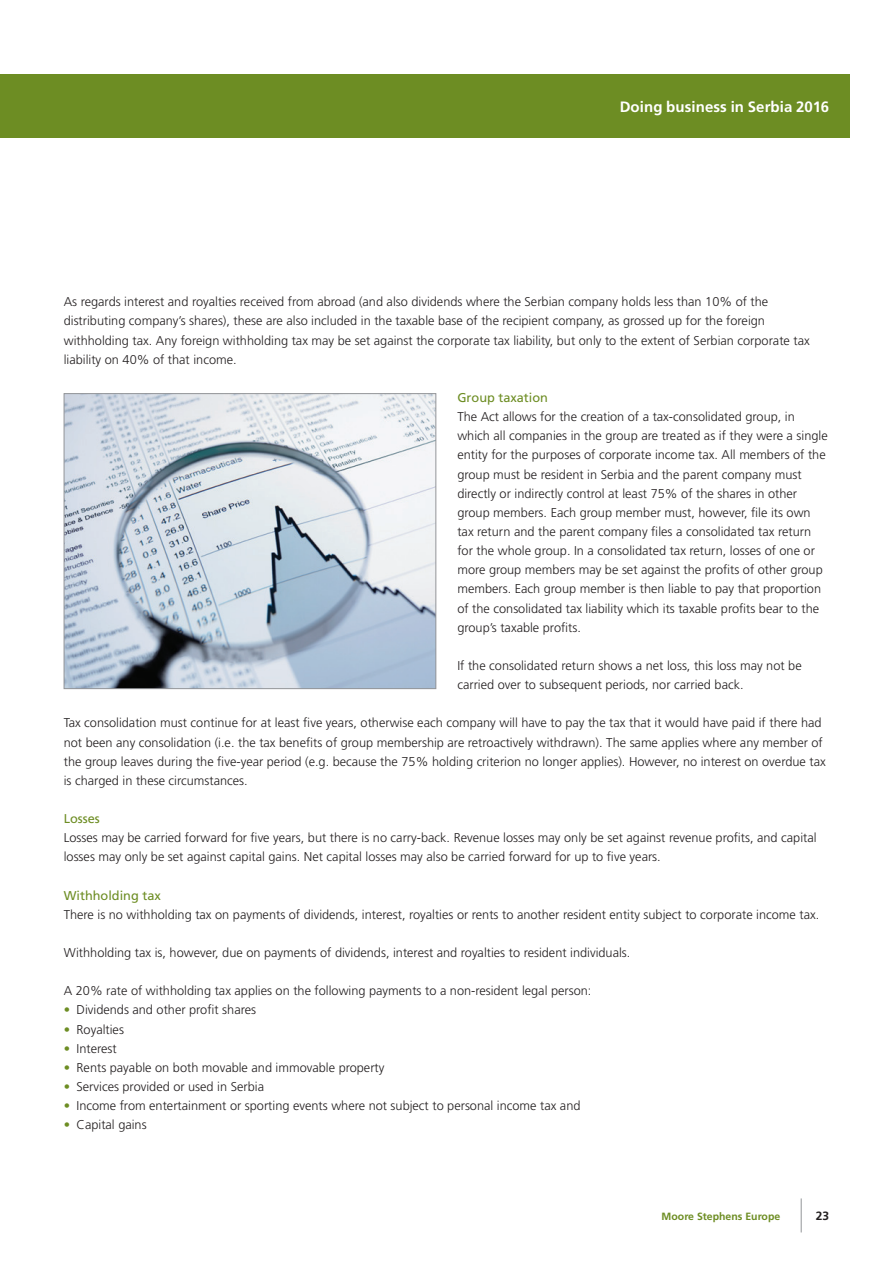
<style>
.page{position:relative;width:893px;height:1263px;background:#fff}
.page>*{position:absolute;margin:0;border:0;box-sizing:border-box;transform-origin:0 0}
.t1{font:700 15px "Frutiger LT Std";letter-spacing:.005em;color:#fff}
.t2{font:300 12.75px/19.2px "Frutiger LT Std";color:#231f20}
.t3{font:12.75px "Frutiger LT Std";color:#6d8d23}
.t4{font:700 12px "Frutiger LT Std";color:#231f20}
.t5{font:700 10.5px "Frutiger LT Std";color:#6d8d23}
.s1{color:#6d8d23}
</style>
<div class="page">
<div style="left:0;top:74px;width:850px;height:64px;background:#6d8d23"></div>
<hr style="left:801px;top:1198px;width:1px;height:34px;background:#939598">
<img style="left:66px;top:395px;width:368px;height:292px">
<div style="left:64px;top:393px;width:372px;height:296px;border:1px solid #939598"></div>
<p class="t1" style="left:620px;top:98px;width:211px">Doing business in Serbia 2016</p>
<p class="t2" style="left:64px;top:292px;width:747px">As regards interest and royalties received from abroad (and also dividends where the Serbian company holds less than 10% of the distributing company’s shares), these are also included in the taxable base of the recipient company, as grossed up for the foreign withholding tax. Any foreign withholding tax may be set against the corporate tax liability, but only to the extent of Serbian corporate tax liability on 40% of that income.</p>
<p class="t3" style="left:457px;top:390px;width:92px">Group taxation</p>
<p class="t2" style="left:457px;top:407px;width:372px">The Act allows for the creation of a tax-consolidated group, in which all companies in the group are treated as if they were a single entity for the purposes of corporate income tax. All members of the group must be resident in Serbia and the parent company must directly or indirectly control at least 75% of the shares in other group members. Each group member must, however, file its own tax return and the parent company files a consolidated tax return for the whole group. In a consolidated tax return, losses of one or more group members may be set against the profits of other group members. Each group member is then liable to pay that proportion of the consolidated tax liability which its taxable profits bear to the group’s taxable profits.</p>
<p class="t2" style="left:457px;top:656px;width:346px">If the consolidated return shows a net loss, this loss may not be carried over to subsequent periods, nor carried back.</p>
<p class="t2" style="left:64px;top:713px;width:763px">Tax consolidation must continue for at least five years, otherwise each company will have to pay the tax that it would have paid if there had not been any consolidation (i.e. the tax benefits of group membership are retroactively withdrawn). The same applies where any member of the group leaves during the five-year period (e.g. because the 75% holding criterion no longer applies). However, no interest on overdue tax is charged in these circumstances.</p>
<p class="t3" style="left:64px;top:811px;width:38px">Losses</p>
<p class="t2" style="left:64px;top:828px;width:754px">Losses may be carried forward for five years, but there is no carry-back. Revenue losses may only be set against revenue profits, and capital losses may only be set against capital gains. Net capital losses may also be carried forward for up to five years.</p>
<p class="t3" style="left:64px;top:888px;width:99px">Withholding tax</p>
<p class="t2" style="left:64px;top:905px;width:757px">There is no withholding tax on payments of dividends, interest, royalties or rents to another resident entity subject to corporate income tax.</p>
<p class="t2" style="left:64px;top:943px;width:568px">Withholding tax is, however, due on payments of dividends, interest and royalties to resident individuals.</p>
<p class="t2" style="left:64px;top:981px;width:529px">A 20% rate of withholding tax applies on the following payments to a non-resident legal person:</p>
<p class="t2" style="left:64px;top:1001px;width:194px"><span class="s1">•</span> Dividends and other profit shares</p>
<p class="t2" style="left:64px;top:1020px;width:62px"><span class="s1">•</span> Royalties</p>
<p class="t2" style="left:64px;top:1039px;width:54px"><span class="s1">•</span> Interest</p>
<p class="t2" style="left:64px;top:1058px;width:322px"><span class="s1">•</span> Rents payable on both movable and immovable property</p>
<p class="t2" style="left:64px;top:1077px;width:202px"><span class="s1">•</span> Services provided or used in Serbia</p>
<p class="t2" style="left:64px;top:1096px;width:518px"><span class="s1">•</span> Income from entertainment or sporting events where not subject to personal income tax and</p>
<p class="t2" style="left:64px;top:1115px;width:84px"><span class="s1">•</span> Capital gains</p>
<p class="t5" style="left:662px;top:1210px;width:120px">Moore Stephens Europe</p>
<p class="t4" style="left:816px;top:1209px;width:15px">23</p>
</div>
